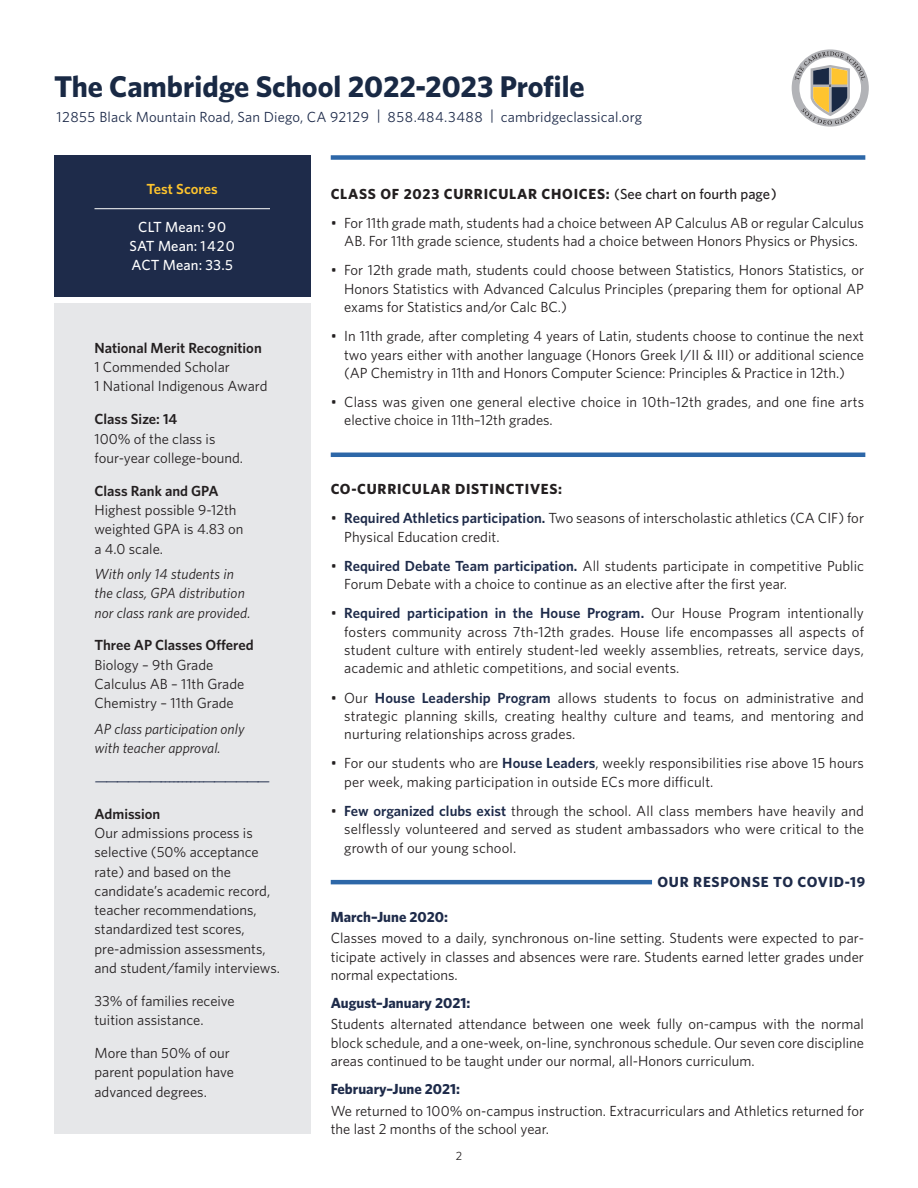
<style>
.page{position:relative;width:918px;height:1188px;background:#fff}
.page>*{position:absolute;margin:0;border:0;box-sizing:border-box;transform-origin:0 0}
.t1{font:700 30px "Whitney";color:#192944}
.Body_Text__Whitney_B{font:14.7px/18.3px "Whitney";color:#231f20;text-align:justify}
.Sidebar_Text{font:14.7px/19.4px "Whitney";color:#231f20}
.Sidebar_Text-2{font:italic 14.7px/19.4px "Whitney";letter-spacing:.005em;color:#231f20}
.Body_Text__Whitney_B-2{font:700 14.7px "Whitney";letter-spacing:.05em;color:#231f20}
.t2{font:14.7px "Whitney";letter-spacing:.01em;color:#1e2b4a}
.Body_Text__Whitney_B-3{font:700 14.7px "Whitney";color:#1e2b4a}
.Sidebar_Text-3{font:500 14.7px "Whitney";letter-spacing:.005em;color:#fff}
.Sidebar_Text-4{font:italic 14.7px "Whitney";color:#1e2b4a}
.Sidebar_Text-5{font:700 14.7px "Whitney";letter-spacing:.05em;color:#1e2b4a}
.Sidebar_Text-6{font:600 14.7px "Whitney";letter-spacing:.005em;color:#ffc52d}
.t3{font:12px "Whitney";color:#231f20}
.s1{font-weight:600}
.s2{font-weight:500}
.s3{font-weight:600;color:#1e2b4a}
</style>
<div class="page">
<svg style="left:792px;top:49px;width:77px;height:78px"></svg>
<div style="left:54px;top:304px;width:256px;height:830px;background:#e6e7e9"></div>
<div style="left:54px;top:155px;width:256px;height:142px;background:#1e2b4a"></div>
<hr style="left:94px;top:208px;width:176px;height:1px;background:#fff">
<hr style="left:331px;top:880px;width:321px;height:4px;background:#2d67a8">
<hr style="left:331px;top:453px;width:534px;height:4px;background:#2d67a8">
<div style="left:331px;top:155px;width:534px;height:5px;background:#2d67a8"></div>
<h1 class="t1" style="left:54px;top:66px;width:532px">The Cambridge School 2022-2023 Profile</h1>
<p class="t2" style="left:56px;top:107px;width:587px">12855 Black Mountain Road, San Diego, CA 92129 | 858.484.3488 | cambridgeclassical.org</p>
<p class="Sidebar_Text-6" style="left:147px;top:179px;width:73px">Test Scores</p>
<p class="Sidebar_Text-3" style="left:138px;top:218px;width:90px">CLT Mean: 90</p>
<p class="Sidebar_Text-3" style="left:130px;top:236px;width:107px">SAT Mean: 1420</p>
<p class="Sidebar_Text-3" style="left:132px;top:255px;width:103px">ACT Mean: 33.5</p>
<p class="Sidebar_Text" style="left:94px;top:338px;width:174px"><span class="s1">National Merit Recognition<br></span>1 Commended Scholar<br>1 National Indigenous Award</p>
<p class="Sidebar_Text" style="left:94px;top:409px;width:150px"><span class="s1">Class Size: 14<br></span>100% of the class is four-year college-bound.</p>
<p class="Sidebar_Text" style="left:94px;top:481px;width:151px"><span class="s1">Class Rank and GPA<br></span>Highest possible 9-12th weighted GPA is 4.83 on a 4.0 scale.</p>
<p class="Sidebar_Text-2" style="left:94px;top:564px;width:157px">With only 14 students in the class, GPA distribution nor class rank are provided.</p>
<p class="Sidebar_Text" style="left:94px;top:635px;width:161px"><span class="s1">Three AP Classes Offered<br></span>Biology – 9th Grade<br>Calculus AB – 11th Grade<br>Chemistry – 11th Grade</p>
<p class="Sidebar_Text-2" style="left:94px;top:718px;width:152px">AP class participation only with teacher approval.</p>
<p class="Sidebar_Text-4" style="left:95px;top:771px;width:177px">——————––––––––––——————</p>
<p class="Sidebar_Text" style="left:94px;top:803px;width:187px"><span class="s1">Admission<br></span>Our admissions process is selective (50% acceptance rate) and based on the candidate’s academic record, teacher recommendations, standardized test scores, pre-admission assessments, and student/family interviews.</p>
<p class="Sidebar_Text" style="left:94px;top:991px;width:142px">33% of families receive tuition assistance.</p>
<p class="Sidebar_Text" style="left:94px;top:1043px;width:141px">More than 50% of our parent population have advanced degrees.</p>
<p class="Body_Text__Whitney_B-2" style="left:331px;top:184px;width:448px">CLASS OF 2023 CURRICULAR CHOICES: <span class="s2">(See chart on fourth page)</span></p>
<p class="Body_Text__Whitney_B" style="left:331px;top:213px;width:535px;text-align:center">• For 11th grade math, students had a choice between AP Calculus AB or regular Calculus<br>AB. For 11th grade science, students had a choice between Honors Physics or Physics.</p>
<p class="Body_Text__Whitney_B" style="left:344px;top:261px;width:521px;text-indent:-14px">• For 12th grade math, students could choose between Statistics, Honors Statistics, or Honors Statistics with Advanced Calculus Principles (preparing them for optional AP exams for Statistics and/or Calc BC.)</p>
<p class="Body_Text__Whitney_B" style="left:344px;top:327px;width:521px;text-indent:-14px">• In 11th grade, after completing 4 years of Latin, students choose to continue the next two years either with another language (Honors Greek I/II &amp; III) or additional science (AP Chemistry in 11th and Honors Computer Science: Principles &amp; Practice in 12th.)</p>
<p class="Body_Text__Whitney_B" style="left:344px;top:392px;width:521px;text-indent:-14px">• Class was given one general elective choice in 10th–12th grades, and one fine arts elective choice in 11th–12th grades.</p>
<p class="Body_Text__Whitney_B-2" style="left:331px;top:479px;width:233px">CO-CURRICULAR DISTINCTIVES:</p>
<p class="Body_Text__Whitney_B" style="left:344px;top:509px;width:521px;text-indent:-14px">• <span class="s3">Required Athletics participation.</span> Two seasons of interscholastic athletics (CA CIF) for<br>Physical Education credit.</p>
<p class="Body_Text__Whitney_B" style="left:344px;top:556px;width:521px;text-indent:-14px">• <span class="s3">Required Debate Team participation.</span> All students participate in competitive Public<br>Forum Debate with a choice to continue as an elective after the first year.</p>
<p class="Body_Text__Whitney_B" style="left:344px;top:604px;width:521px;text-indent:-14px">• <span class="s3">Required participation in the House Program.</span> Our House Program intentionally fosters community across 7th-12th grades. House life encompasses all aspects of student culture with entirely student-led weekly assemblies, retreats, service days, academic and athletic competitions, and social events.</p>
<p class="Body_Text__Whitney_B" style="left:344px;top:688px;width:521px;text-indent:-14px">• Our <span class="s3">House Leadership Program</span> allows students to focus on administrative and strategic planning skills, creating healthy culture and teams, and mentoring and nurturing relationships across grades.</p>
<p class="Body_Text__Whitney_B" style="left:344px;top:754px;width:521px;text-indent:-14px">• For our students who are <span class="s3">House Leaders</span>, weekly responsibilities rise above 15 hours per week, making participation in outside ECs more difficult.</p>
<p class="Body_Text__Whitney_B" style="left:344px;top:801px;width:521px;text-indent:-14px">• <span class="s3">Few organized clubs exist</span> through the school. All class members have heavily and selflessly volunteered and served as student ambassadors who were critical to the growth of our young school.</p>
<p class="Sidebar_Text-5" style="left:657px;top:872px;width:209px">OUR RESPONSE TO COVID-19</p>
<p class="Body_Text__Whitney_B-3" style="left:331px;top:907px;width:119px">March–June 2020:</p>
<p class="Body_Text__Whitney_B" style="left:331px;top:929px;width:535px">Classes moved to a daily, synchronous on-line setting. Students were expected to par&shy;ticipate actively in classes and absences were rare. Students earned letter grades under normal expectations.</p>
<p class="Body_Text__Whitney_B-3" style="left:331px;top:993px;width:141px">August–January 2021:</p>
<p class="Body_Text__Whitney_B" style="left:331px;top:1015px;width:535px">Students alternated attendance between one week fully on-campus with the normal block schedule, and a one-week, on-line, synchronous schedule. Our seven core discipline areas continued to be taught under our normal, all-Honors curriculum.</p>
<p class="Body_Text__Whitney_B-3" style="left:331px;top:1079px;width:131px">February–June 2021:</p>
<p class="Body_Text__Whitney_B" style="left:331px;top:1101px;width:535px">We returned to 100% on-campus instruction. Extracurriculars and Athletics returned for the last 2 months of the school year.</p>
<p class="t3" style="left:456px;top:1148px;width:8px">2</p>
</div>
